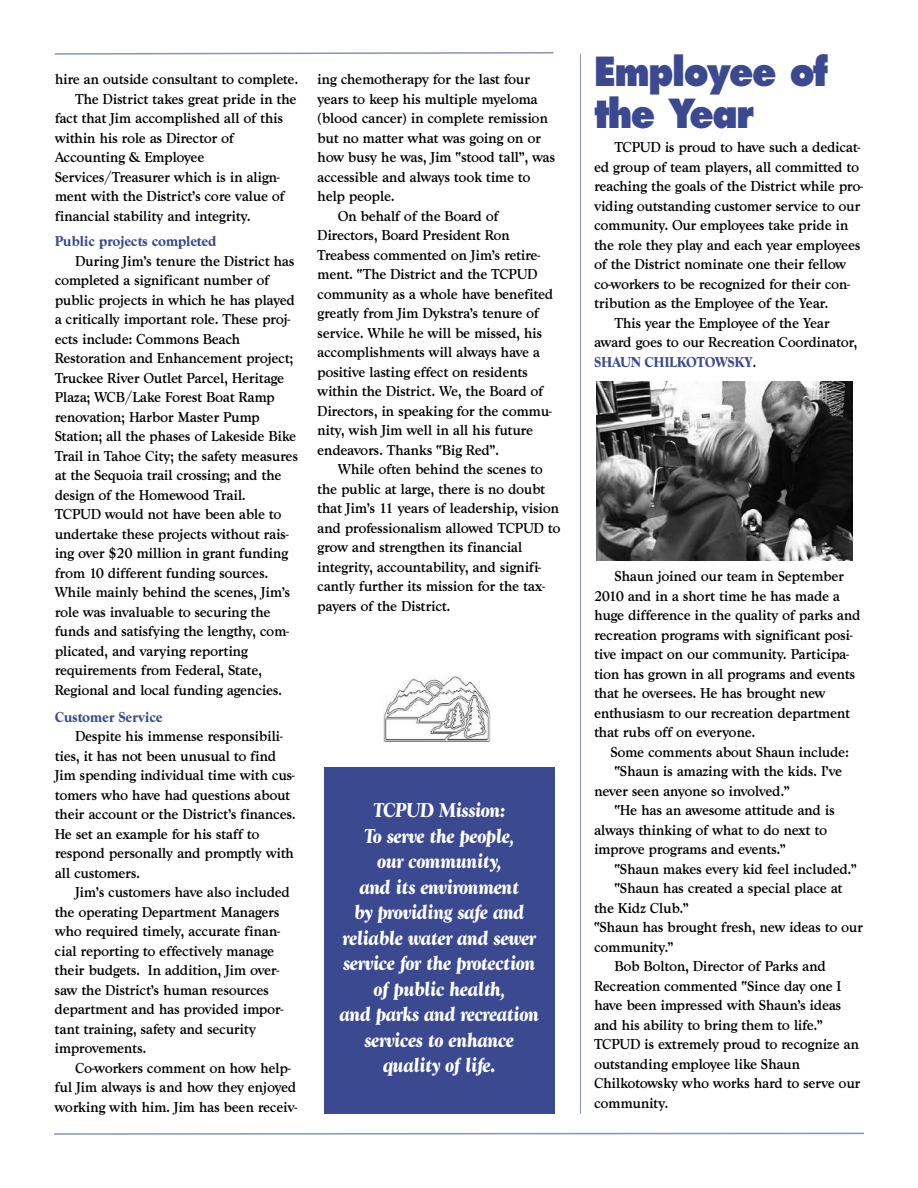
<style>
.page{position:relative;width:918px;height:1188px;background:#fff}
.page>*{position:absolute;margin:0;border:0;box-sizing:border-box;transform-origin:0 0}
.t1{font:800 39px/42px "Futura";letter-spacing:-.04em;color:#3b4990;scale:.9 1}
.t2{font:italic 700 21px/25.5px "Goudy T";letter-spacing:-.06em;color:#fff;text-align:center;scale:.9 1}
.t3{font:500 15px/19.5px "Goudy T";letter-spacing:-.03em;color:#000;scale:.9 1}
.t4{font:700 15px "Goudy T";letter-spacing:-.03em;color:#3b4990;scale:.9 1}
.s1{font-weight:500;color:#000}
</style>
<div class="page">
<hr style="left:580px;top:54px;width:1px;height:1060px;background:#8992bc">
<img style="left:596px;top:381px;width:257px;height:179px">
<div style="left:324px;top:767px;width:231px;height:347px;background:#3b4990"></div>
<svg style="left:54px;top:52px;width:500px;height:3px"></svg>
<svg style="left:54px;top:1132px;width:810px;height:3px"></svg>
<img style="left:384px;top:676px;width:106px;height:66px">
<p class="t3" style="left:55px;top:69px;width:272px">hire an outside consultant to complete.</p>
<p class="t3" style="left:75px;top:89px;width:248px">The District takes great pride in the</p>
<p class="t3" style="left:55px;top:108px;width:255px">fact that Jim accomplished all of this</p>
<p class="t3" style="left:55px;top:128px;width:201px">within his role as Director of</p>
<p class="t3" style="left:55px;top:147px;width:168px">Accounting &amp; Employee</p>
<p class="t3" style="left:55px;top:167px;width:252px">Services/Treasurer which is in align-</p>
<p class="t3" style="left:55px;top:186px;width:257px">ment with the District’s core value of</p>
<p class="t3" style="left:55px;top:206px;width:219px">financial stability and integrity.</p>
<p class="t4" style="left:55px;top:232px;width:181px">Public projects completed</p>
<p class="t3" style="left:55px;top:251px;width:272px;text-indent:20px">During Jim’s tenure the District has completed a significant number of public projects in which he has played a critically important role. These proj&shy;ects include: Commons Beach Restoration and Enhancement project; Truckee River Outlet Parcel, Heritage Plaza; WCB/Lake Forest Boat Ramp renovation; Harbor Master Pump Station; all the phases of Lakeside Bike Trail in Tahoe City; the safety measures at the Sequoia trail crossing; and the design of the Homewood Trail.<br>TCPUD would not have been able to undertake these projects without rais&shy;ing over $20 million in grant funding from 10 different funding sources.<br>While mainly behind the scenes, Jim’s role was invaluable to securing the funds and satisfying the lengthy, com&shy;plicated, and varying reporting requirements from Federal, State, Regional and local funding agencies.</p>
<p class="t4" style="left:55px;top:708px;width:122px">Customer Service</p>
<p class="t3" style="left:55px;top:726px;width:269px;text-indent:20px">Despite his immense responsibili&shy;ties, it has not been unusual to find Jim spending individual time with cus&shy;tomers who have had questions about their account or the District’s finances.<br>He set an example for his staff to respond personally and promptly with all customers.</p>
<p class="t3" style="left:55px;top:882px;width:263px;text-indent:20px">Jim’s customers have also included the operating Department Managers who required timely, accurate finan&shy;cial reporting to effectively manage their budgets. In addition, Jim over&shy;saw the District’s human resources department and has provided impor&shy;tant training, safety and security improvements.</p>
<p class="t3" style="left:55px;top:1058px;width:271px;text-indent:20px">Co-workers comment on how help&shy;ful Jim always is and how they enjoyed working with him. Jim has been receiv-</p>
<p class="t3" style="left:317px;top:69px;width:238px">ing chemotherapy for the last four</p>
<p class="t3" style="left:317px;top:89px;width:247px">years to keep his multiple myeloma</p>
<p class="t3" style="left:317px;top:108px;width:258px">(blood cancer) in complete remission</p>
<p class="t3" style="left:317px;top:128px;width:250px">but no matter what was going on or</p>
<p class="t3" style="left:317px;top:147px;width:266px">how busy he was, Jim “stood tall”, was</p>
<p class="t3" style="left:317px;top:167px;width:239px">accessible and always took time to</p>
<p class="t3" style="left:317px;top:186px;width:88px">help people.</p>
<p class="t3" style="left:338px;top:206px;width:181px">On behalf of the Board of</p>
<p class="t3" style="left:317px;top:225px;width:216px">Directors, Board President Ron</p>
<p class="t3" style="left:317px;top:245px;width:249px">Treabess commented on Jim’s retire-</p>
<p class="t3" style="left:317px;top:264px;width:246px">ment. “The District and the TCPUD</p>
<p class="t3" style="left:317px;top:284px;width:264px">community as a whole have benefited</p>
<p class="t3" style="left:317px;top:303px;width:248px">greatly from Jim Dykstra’s tenure of</p>
<p class="t3" style="left:317px;top:323px;width:252px">service. While he will be missed, his</p>
<p class="t3" style="left:317px;top:342px;width:249px">accomplishments will always have a</p>
<p class="t3" style="left:317px;top:362px;width:236px">positive lasting effect on residents</p>
<p class="t3" style="left:317px;top:381px;width:253px">within the District. We, the Board of</p>
<p class="t3" style="left:317px;top:401px;width:262px">Directors, in speaking for the commu-</p>
<p class="t3" style="left:317px;top:420px;width:241px">nity, wish Jim well in all his future</p>
<p class="t3" style="left:317px;top:440px;width:204px">endeavors. Thanks “Big Red”.</p>
<p class="t3" style="left:338px;top:459px;width:230px">While often behind the scenes to</p>
<p class="t3" style="left:317px;top:479px;width:255px">the public at large, there is no doubt</p>
<p class="t3" style="left:317px;top:498px;width:270px">that Jim’s 11 years of leadership, vision</p>
<p class="t3" style="left:317px;top:518px;width:272px">and professionalism allowed TCPUD to</p>
<p class="t3" style="left:317px;top:537px;width:230px">grow and strengthen its financial</p>
<p class="t3" style="left:317px;top:557px;width:250px">integrity, accountability, and signifi-</p>
<p class="t3" style="left:317px;top:576px;width:255px">cantly further its mission for the tax-</p>
<p class="t3" style="left:317px;top:596px;width:150px">payers of the District.</p>
<h2 class="t2" style="left:339px;top:797px;width:224px">TCPUD Mission:<br>To serve the people,<br>our community,<br>and its environment<br>by providing safe and reliable water and sewer service for the protection of public health,<br>and parks and recreation services to enhance quality of life.</h2>
<h1 class="t1" style="left:594px;top:54px;width:262px">Employee of the Year</h1>
<p class="t3" style="left:614px;top:137px;width:275px">TCPUD is proud to have such a dedicat-</p>
<p class="t3" style="left:594px;top:157px;width:296px">ed group of team players, all committed to</p>
<p class="t3" style="left:594px;top:176px;width:300px">reaching the goals of the District while pro-</p>
<p class="t3" style="left:594px;top:196px;width:298px">viding outstanding customer service to our</p>
<p class="t3" style="left:594px;top:215px;width:284px">community. Our employees take pride in</p>
<p class="t3" style="left:594px;top:235px;width:298px">the role they play and each year employees</p>
<p class="t3" style="left:594px;top:254px;width:282px">of the District nominate one their fellow</p>
<p class="t3" style="left:594px;top:274px;width:286px">co-workers to be recognized for their con-</p>
<p class="t3" style="left:594px;top:293px;width:262px">tribution as the Employee of the Year.</p>
<p class="t3" style="left:614px;top:313px;width:241px">This year the Employee of the Year</p>
<p class="t3" style="left:594px;top:332px;width:294px">award goes to our Recreation Coordinator,</p>
<p class="t4" style="left:594px;top:353px;width:182px">SHAUN CHILKOTOWSKY<span class="s1">.</span></p>
<p class="t3" style="left:594px;top:566px;width:298px;text-indent:20px">Shaun joined our team in September 2010 and in a short time he has made a huge difference in the quality of parks and recreation programs with significant posi&shy;tive impact on our community. Participa&shy;tion has grown in all programs and events that he oversees. He has brought new enthusiasm to our recreation department that rubs off on everyone.</p>
<p class="t3" style="left:610px;top:742px;width:267px">Some comments about Shaun include:</p>
<p class="t3" style="left:614px;top:761px;width:255px">“Shaun is amazing with the kids. I’ve</p>
<p class="t3" style="left:594px;top:781px;width:219px">never seen anyone so involved.”</p>
<p class="t3" style="left:614px;top:800px;width:246px">“He has an awesome attitude and is</p>
<p class="t3" style="left:594px;top:820px;width:261px">always thinking of what to do next to</p>
<p class="t3" style="left:594px;top:839px;width:215px">improve programs and events.”</p>
<p class="t3" style="left:614px;top:859px;width:271px">“Shaun makes every kid feel included.”</p>
<p class="t3" style="left:614px;top:878px;width:255px">“Shaun has created a special place at</p>
<p class="t3" style="left:594px;top:898px;width:107px">the Kidz Club.”</p>
<p class="t3" style="left:594px;top:917px;width:300px">“Shaun has brought fresh, new ideas to our</p>
<p class="t3" style="left:594px;top:937px;width:90px">community.”</p>
<p class="t3" style="left:614px;top:956px;width:237px">Bob Bolton, Director of Parks and</p>
<p class="t3" style="left:594px;top:976px;width:277px">Recreation commented “Since day one I</p>
<p class="t3" style="left:594px;top:995px;width:276px">have been impressed with Shaun’s ideas</p>
<p class="t3" style="left:594px;top:1015px;width:256px">and his ability to bring them to life.”</p>
<p class="t3" style="left:594px;top:1034px;width:296px">TCPUD is extremely proud to recognize an</p>
<p class="t3" style="left:594px;top:1054px;width:231px">outstanding employee like Shaun</p>
<p class="t3" style="left:594px;top:1073px;width:298px">Chilkotowsky who works hard to serve our</p>
<p class="t3" style="left:594px;top:1093px;width:84px">community.</p>
</div>
